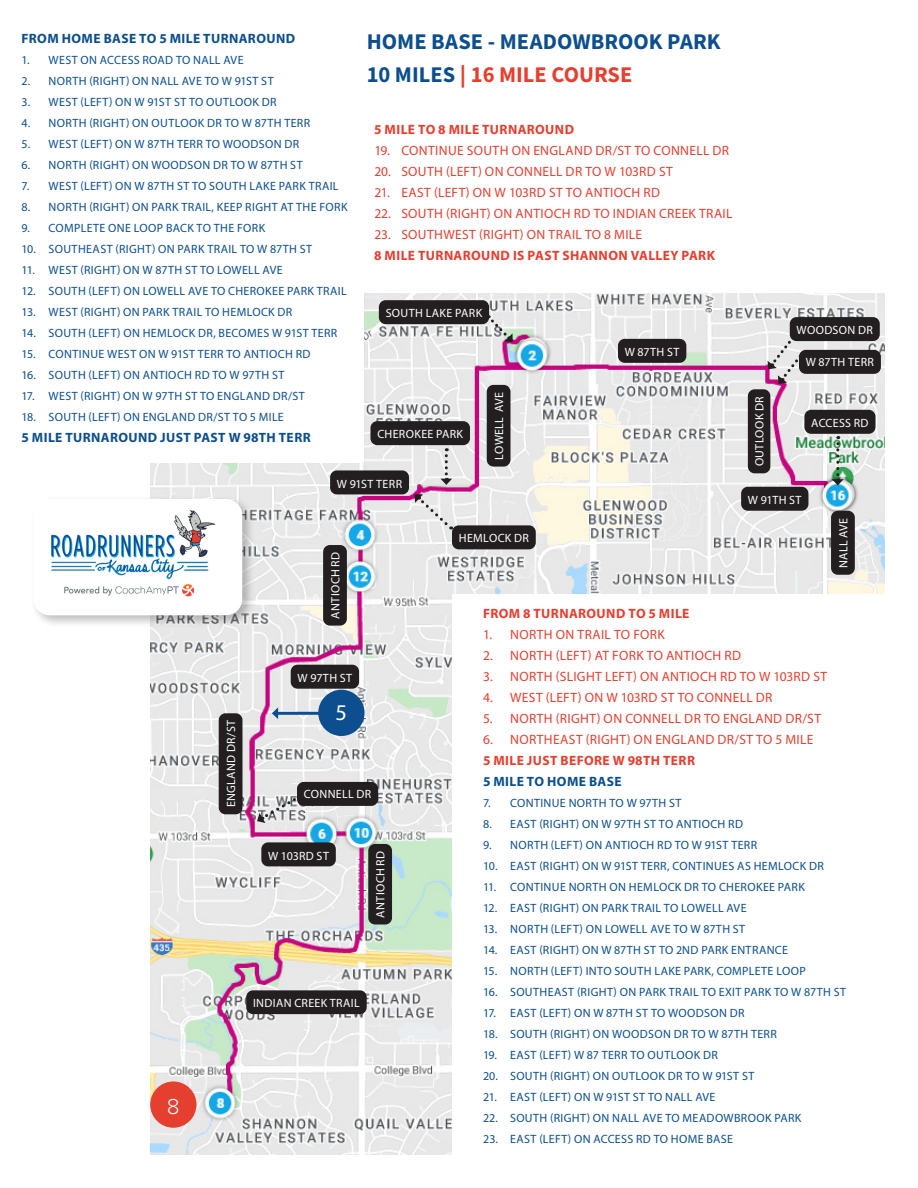
<style>
.page{position:relative;width:918px;height:1188px;background:#fff}
.page>*{position:absolute;margin:0;border:0;box-sizing:border-box;transform-origin:0 0}
.BOLD_ALL_CAPS_TITLE{font:22.5px "Source Sans Variable";color:#0c4e8e}
.BOLD_ALL_CAPS_TITLE-2{font:22.5px "Source Sans Variable";color:#e53f30}
.t1{font:300 22.5px "Proxima Nova";color:#fff}
.t2{font:22.5px "Myriad Pro";color:#fff}
.t3{font:13.5px "Myriad Pro";letter-spacing:.03em;color:#e53f30}
.Orange_HEADER_BOLD{font:700 13.5px "Myriad Pro";letter-spacing:.03em;color:#e53f30}
.Blue_HEADER_BOLD{font:700 13.5px "Myriad Pro";letter-spacing:.03em;color:#0c4e8e}
.t4{font:12px "Myriad Pro";letter-spacing:.03em;color:#0c4e8e}
.LABELS{font:12px "Myriad Pro";letter-spacing:.03em;color:#fff}
.s1{color:#0c4e8e}
.s2{font-family:"Myriad Pro";font-weight:700}
</style>
<div class="page">
<img style="left:150px;top:294px;width:735px;height:860px">
<div style="left:261px;top:842px;width:75px;height:24px;background:#231f20;border-radius:7px"></div>
<div style="left:291px;top:665px;width:68px;height:24px;background:#231f20;border-radius:7px"></div>
<div style="left:150px;top:1081px;width:47px;height:47px;background:#e53f30;border-radius:50%"></div>
<div style="left:318px;top:690px;width:47px;height:46px;background:#0c4e8e;border-radius:50%"></div>
<hr style="left:277px;top:712px;width:44px;height:3px;background:#0c4e8e">
<svg style="left:272px;top:707px;width:6px;height:12px"></svg>
<div style="left:831px;top:511px;width:24px;height:64px;background:#231f20;border-radius:7px"></div>
<div style="left:330px;top:470px;width:79px;height:24px;background:#231f20;border-radius:7px"></div>
<div style="left:323px;top:545px;width:24px;height:81px;background:#231f20;border-radius:7px"></div>
<svg style="left:415px;top:494px;width:37px;height:35px"></svg>
<div style="left:748px;top:389px;width:22px;height:84px;background:#231f20;border-radius:7px"></div>
<div style="left:741px;top:487px;width:67px;height:24px;background:#231f20;border-radius:7px"></div>
<div style="left:804px;top:410px;width:72px;height:24px;background:#231f20;border-radius:7px"></div>
<svg style="left:832px;top:436px;width:12px;height:50px"></svg>
<div style="left:799px;top:350px;width:82px;height:24px;background:#231f20;border-radius:7px"></div>
<svg style="left:768px;top:336px;width:33px;height:48px;background:#d1c8cd"></svg>
<div style="left:790px;top:317px;width:90px;height:24px;background:#231f20;border-radius:7px"></div>
<div style="left:618px;top:339px;width:68px;height:24px;background:#231f20;border-radius:7px"></div>
<div style="left:379px;top:300px;width:110px;height:24px;background:#231f20;border-radius:7px"></div>
<svg style="left:488px;top:315px;width:25px;height:27px"></svg>
<div style="left:487px;top:385px;width:24px;height:82px;background:#231f20;border-radius:7px"></div>
<div style="left:370px;top:421px;width:100px;height:24px;background:#231f20;border-radius:7px"></div>
<svg style="left:440px;top:448px;width:12px;height:37px"></svg>
<div style="left:452px;top:525px;width:84px;height:24px;background:#231f20;border-radius:7px"></div>
<div style="left:219px;top:713px;width:23px;height:101px;background:#231f20;border-radius:7px"></div>
<svg style="left:257px;top:795px;width:44px;height:28px"></svg>
<div style="left:297px;top:782px;width:81px;height:24px;background:#231f20;border-radius:7px"></div>
<div style="left:368px;top:844px;width:24px;height:81px;background:#231f20;border-radius:7px"></div>
<div style="left:246px;top:990px;width:121px;height:24px;background:#231f20;border-radius:7px"></div>
<div style="left:9px;top:26px;width:355px;height:436px;background:#fff"></div>
<div style="left:452px;top:594px;width:450px;height:580px;background:#fff"></div>
<div style="left:30px;top:495px;width:225px;height:133px;background:#231f20;opacity:.29"></div>
<div style="left:33px;top:499px;width:209px;height:116px;background:#fff;border-radius:16px"></div>
<img style="left:51px;top:510px;width:165px;height:87px">
<p class="Blue_HEADER_BOLD" style="left:22px;top:29px;width:275px">FROM HOME BASE TO 5 MILE TURNAROUND</p>
<p class="t4" style="left:22px;top:52px;width:224px">1. WEST ON ACCESS ROAD TO NALL AVE</p>
<p class="t4" style="left:22px;top:73px;width:254px">2. NORTH (RIGHT) ON NALL AVE TO W 91ST ST</p>
<p class="t4" style="left:22px;top:94px;width:257px">3. WEST (LEFT) ON W 91ST ST TO OUTLOOK DR</p>
<p class="t4" style="left:22px;top:115px;width:290px">4. NORTH (RIGHT) ON OUTLOOK DR TO W 87TH TERR</p>
<p class="t4" style="left:22px;top:136px;width:279px">5. WEST (LEFT) ON W 87TH TERR TO WOODSON DR</p>
<p class="t4" style="left:22px;top:157px;width:283px">6. NORTH (RIGHT) ON WOODSON DR TO W 87TH ST</p>
<p class="t4" style="left:22px;top:178px;width:319px">7. WEST (LEFT) ON W 87TH ST TO SOUTH LAKE PARK TRAIL</p>
<p class="t4" style="left:22px;top:199px;width:327px">8. NORTH (RIGHT) ON PARK TRAIL, KEEP RIGHT AT THE FORK</p>
<p class="t4" style="left:22px;top:220px;width:245px">9. COMPLETE ONE LOOP BACK TO THE FORK</p>
<p class="t4" style="left:22px;top:241px;width:292px">10. SOUTHEAST (RIGHT) ON PARK TRAIL TO W 87TH ST</p>
<p class="t4" style="left:22px;top:262px;width:263px">11. WEST (RIGHT) ON W 87TH ST TO LOWELL AVE</p>
<p class="t4" style="left:22px;top:283px;width:327px">12. SOUTH (LEFT) ON LOWELL AVE TO CHEROKEE PARK TRAIL</p>
<p class="t4" style="left:22px;top:304px;width:272px">13. WEST (RIGHT) ON PARK TRAIL TO HEMLOCK DR</p>
<p class="t4" style="left:22px;top:325px;width:317px">14. SOUTH (LEFT) ON HEMLOCK DR, BECOMES W 91ST TERR</p>
<p class="t4" style="left:22px;top:346px;width:291px">15. CONTINUE WEST ON W 91ST TERR TO ANTIOCH RD</p>
<p class="t4" style="left:22px;top:367px;width:264px">16. SOUTH (LEFT) ON ANTIOCH RD TO W 97TH ST</p>
<p class="t4" style="left:22px;top:388px;width:285px">17. WEST (RIGHT) ON W 97TH ST TO ENGLAND DR/ST</p>
<p class="t4" style="left:22px;top:409px;width:264px">18. SOUTH (LEFT) ON ENGLAND DR/ST TO 5 MILE</p>
<p class="Blue_HEADER_BOLD" style="left:21px;top:428px;width:291px">5 MILE TURNAROUND JUST PAST W 98TH TERR</p>
<p class="BOLD_ALL_CAPS_TITLE" style="left:367px;top:28px;width:356px">HOME BASE - MEADOWBROOK PARK</p>
<p class="BOLD_ALL_CAPS_TITLE-2" style="left:367px;top:60px;width:267px"><span class="s1">10 MILES</span> <span class="s2">|</span> 16 MILE COURSE</p>
<p class="Orange_HEADER_BOLD" style="left:374px;top:121px;width:201px">5 MILE TO 8 MILE TURNAROUND</p>
<p class="t3" style="left:374px;top:143px;width:356px">19. CONTINUE SOUTH ON ENGLAND DR/ST TO CONNELL DR</p>
<p class="t3" style="left:374px;top:164px;width:300px">20. SOUTH (LEFT) ON CONNELL DR TO W 103RD ST</p>
<p class="t3" style="left:374px;top:185px;width:287px">21. EAST (LEFT) ON W 103RD ST TO ANTIOCH RD</p>
<p class="t3" style="left:374px;top:206px;width:360px">22. SOUTH (RIGHT) ON ANTIOCH RD TO INDIAN CREEK TRAIL</p>
<p class="t3" style="left:374px;top:227px;width:269px">23. SOUTHWEST (RIGHT) ON TRAIL TO 8 MILE</p>
<p class="Orange_HEADER_BOLD" style="left:374px;top:247px;width:342px">8 MILE TURNAROUND IS PAST SHANNON VALLEY PARK</p>
<p class="LABELS" style="left:386px;top:306px;width:98px">SOUTH LAKE PARK</p>
<p class="LABELS" style="left:377px;top:427px;width:87px">CHEROKEE PARK</p>
<p class="LABELS" style="left:492px;top:460px;width:69px;rotate:-90deg">LOWELL AVE</p>
<p class="LABELS" style="left:625px;top:345px;width:56px">W 87TH ST</p>
<p class="LABELS" style="left:337px;top:476px;width:67px">W 91ST TERR</p>
<p class="LABELS" style="left:797px;top:323px;width:78px">WOODSON DR</p>
<p class="LABELS" style="left:806px;top:355px;width:70px">W 87TH TERR</p>
<p class="LABELS" style="left:752px;top:466px;width:72px;rotate:-90deg">OUTLOOK DR</p>
<p class="LABELS" style="left:748px;top:493px;width:55px">W 91TH ST</p>
<p class="LABELS" style="left:811px;top:416px;width:59px">ACCESS RD</p>
<p class="t1" style="left:167px;top:1090px;width:14px">8</p>
<p class="LABELS" style="left:224px;top:807px;width:89px;rotate:-90deg">ENGLAND DR/ST</p>
<p class="LABELS" style="left:328px;top:619px;width:68px;rotate:-90deg">ANTIOCH RD</p>
<p class="LABELS" style="left:298px;top:671px;width:56px">W 97TH ST</p>
<p class="t2" style="left:336px;top:699px;width:13px">5</p>
<p class="LABELS" style="left:304px;top:787px;width:69px">CONNELL DR</p>
<p class="LABELS" style="left:268px;top:848px;width:62px">W 103RD ST</p>
<p class="LABELS" style="left:373px;top:918px;width:68px;rotate:-90deg">ANTIOCH RD</p>
<p class="LABELS" style="left:253px;top:995px;width:108px">INDIAN CREEK TRAIL</p>
<p class="LABELS" style="left:459px;top:530px;width:72px">HEMLOCK DR</p>
<p class="LABELS" style="left:836px;top:568px;width:52px;rotate:-90deg">NALL AVE</p>
<p class="Orange_HEADER_BOLD" style="left:483px;top:604px;width:208px">FROM 8 TURNAROUND TO 5 MILE</p>
<p class="t3" style="left:483px;top:626px;width:183px">1. NORTH ON TRAIL TO FORK</p>
<p class="t3" style="left:483px;top:647px;width:259px">2. NORTH (LEFT) AT FORK TO ANTIOCH RD</p>
<p class="t3" style="left:483px;top:668px;width:346px">3. NORTH (SLIGHT LEFT) ON ANTIOCH RD TO W 103RD ST</p>
<p class="t3" style="left:483px;top:689px;width:291px">4. WEST (LEFT) ON W 103RD ST TO CONNELL DR</p>
<p class="t3" style="left:483px;top:710px;width:339px">5. NORTH (RIGHT) ON CONNELL DR TO ENGLAND DR/ST</p>
<p class="t3" style="left:483px;top:731px;width:332px">6. NORTHEAST (RIGHT) ON ENGLAND DR/ST TO 5 MILE</p>
<p class="Orange_HEADER_BOLD" style="left:483px;top:751px;width:214px">5 MILE JUST BEFORE W 98TH TERR</p>
<p class="Blue_HEADER_BOLD" style="left:483px;top:772px;width:140px">5 MILE TO HOME BASE</p>
<p class="t4" style="left:483px;top:795px;width:200px">7. CONTINUE NORTH TO W 97TH ST</p>
<p class="t4" style="left:483px;top:816px;width:261px">8. EAST (RIGHT) ON W 97TH ST TO ANTIOCH RD</p>
<p class="t4" style="left:483px;top:837px;width:276px">9. NORTH (LEFT) ON ANTIOCH RD TO W 91ST TERR</p>
<p class="t4" style="left:483px;top:858px;width:342px">10. EAST (RIGHT) ON W 91ST TERR, CONTINUES AS HEMLOCK DR</p>
<p class="t4" style="left:483px;top:879px;width:323px">11. CONTINUE NORTH ON HEMLOCK DR TO CHEROKEE PARK</p>
<p class="t4" style="left:483px;top:900px;width:265px">12. EAST (RIGHT) ON PARK TRAIL TO LOWELL AVE</p>
<p class="t4" style="left:483px;top:921px;width:264px">13. NORTH (LEFT) ON LOWELL AVE TO W 87TH ST</p>
<p class="t4" style="left:483px;top:942px;width:306px">14. EAST (RIGHT) ON W 87TH ST TO 2ND PARK ENTRANCE</p>
<p class="t4" style="left:483px;top:963px;width:324px">15. NORTH (LEFT) INTO SOUTH LAKE PARK, COMPLETE LOOP</p>
<p class="t4" style="left:483px;top:984px;width:364px">16. SOUTHEAST (RIGHT) ON PARK TRAIL TO EXIT PARK TO W 87TH ST</p>
<p class="t4" style="left:483px;top:1005px;width:263px">17. EAST (LEFT) ON W 87TH ST TO WOODSON DR</p>
<p class="t4" style="left:483px;top:1026px;width:295px">18. SOUTH (RIGHT) ON WOODSON DR TO W 87TH TERR</p>
<p class="t4" style="left:483px;top:1047px;width:236px">19. EAST (LEFT) W 87 TERR TO OUTLOOK DR</p>
<p class="t4" style="left:483px;top:1068px;width:273px">20. SOUTH (RIGHT) ON OUTLOOK DR TO W 91ST ST</p>
<p class="t4" style="left:483px;top:1089px;width:234px">21. EAST (LEFT) ON W 91ST ST TO NALL AVE</p>
<p class="t4" style="left:483px;top:1110px;width:320px">22. SOUTH (RIGHT) ON NALL AVE TO MEADOWBROOK PARK</p>
<p class="t4" style="left:483px;top:1131px;width:251px">23. EAST (LEFT) ON ACCESS RD TO HOME BASE</p>
</div>
